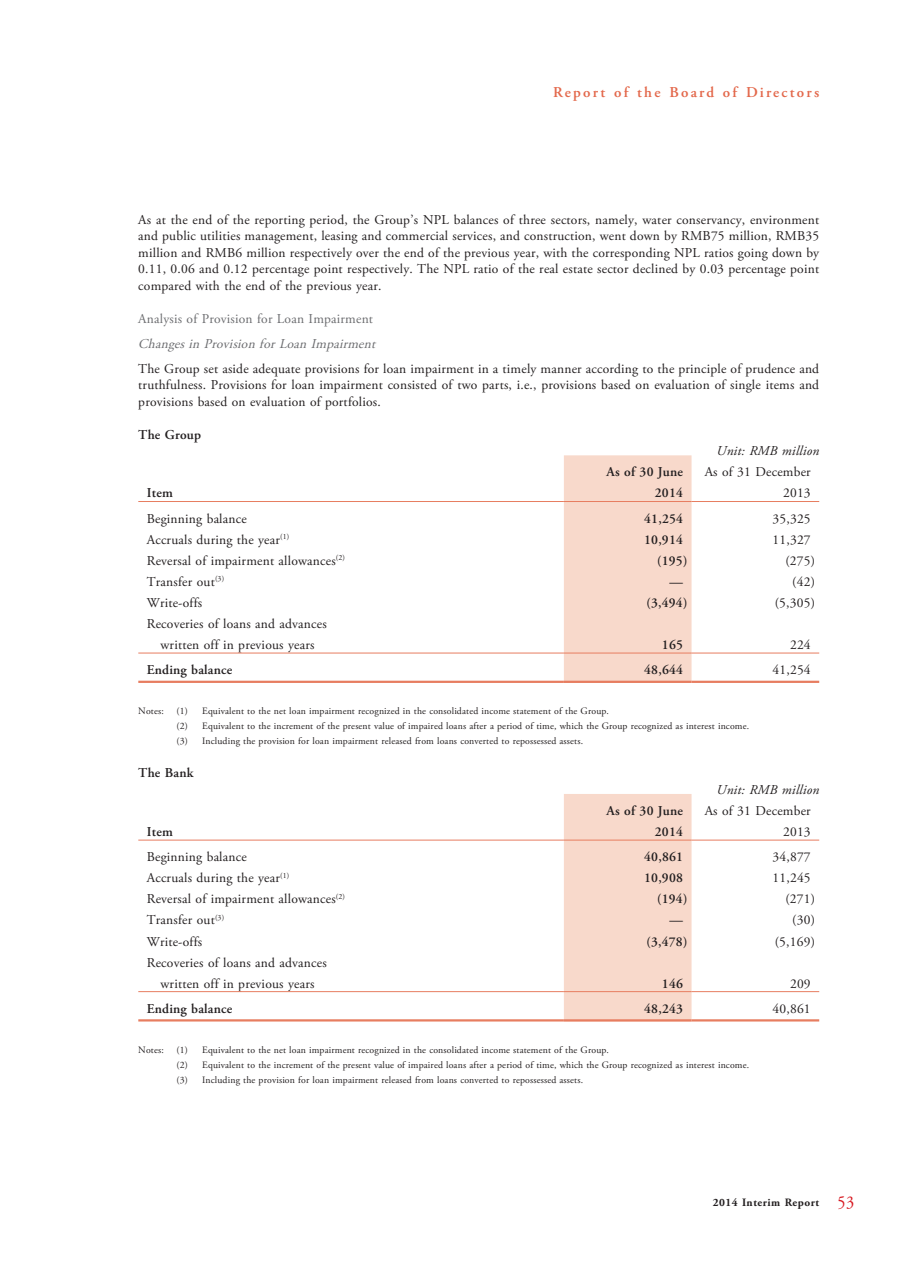
<style>
.page{position:relative;width:915px;height:1263px;background:#fff}
.page>*{position:absolute;margin:0;border:0;box-sizing:border-box;transform-origin:0 0}
.t1{font:600 15px "Adobe Garamond Pro";letter-spacing:.15em;color:#e3684b}
.t2{font:13.5px/16.5px "Adobe Garamond Pro";letter-spacing:.015em;color:#231f20;text-align:justify}
.t3{font:600 13.5px/21px "Adobe Garamond Pro";letter-spacing:.015em;color:#231f20;text-align:right}
.t4{font:13.5px "Adobe Garamond Pro";letter-spacing:.015em;color:#6c6d70}
.t5{font:italic 13.5px "Adobe Garamond Pro";color:#6c6d70}
.t6{font:italic 13.5px "Adobe Garamond Pro";letter-spacing:.015em;color:#231f20}
.t7{font:700 11.25px "Adobe Garamond Pro";letter-spacing:.05em;color:#231f20}
.t8{font:9.75px/15px "Adobe Garamond Pro";letter-spacing:.015em;color:#231f20}
.s1{font-weight:400;font-size:18px;color:#d7171f}
</style>
<div class="page">
<div style="left:563px;top:455px;width:128px;height:226px;background:#f8d9cb"></div>
<hr style="left:138px;top:501px;width:425px;height:1px;background:#e77d60">
<hr style="left:563px;top:501px;width:128px;height:1px;background:#e77d60">
<hr style="left:691px;top:501px;width:128px;height:1px;background:#e77d60">
<hr style="left:138px;top:653px;width:425px;height:1px;background:#e77d60">
<hr style="left:563px;top:653px;width:128px;height:1px;background:#e77d60">
<hr style="left:691px;top:653px;width:128px;height:1px;background:#e77d60">
<hr style="left:138px;top:681px;width:425px;height:2px;background:#e77d60">
<hr style="left:563px;top:681px;width:128px;height:2px;background:#e77d60">
<hr style="left:691px;top:681px;width:128px;height:2px;background:#e77d60">
<div style="left:563px;top:794px;width:128px;height:225px;background:#f8d9cb"></div>
<hr style="left:138px;top:840px;width:425px;height:1px;background:#e77d60">
<hr style="left:563px;top:840px;width:128px;height:1px;background:#e77d60">
<hr style="left:691px;top:840px;width:128px;height:1px;background:#e77d60">
<hr style="left:138px;top:991px;width:425px;height:1px;background:#e77d60">
<hr style="left:563px;top:991px;width:128px;height:1px;background:#e77d60">
<hr style="left:691px;top:991px;width:128px;height:1px;background:#e77d60">
<hr style="left:138px;top:1019px;width:425px;height:2px;background:#e77d60">
<hr style="left:563px;top:1019px;width:128px;height:2px;background:#e77d60">
<hr style="left:691px;top:1019px;width:128px;height:2px;background:#e77d60">
<p class="t1" style="left:553px;top:84px;width:267px">Report of the Board of Directors</p>
<p class="t2" style="left:138px;top:212px;width:682px">As at the end of the reporting period, the Group’s NPL balances of three sectors, namely, water conservancy, environment and public utilities management, leasing and commercial services, and construction, went down by RMB75 million, RMB35 million and RMB6 million respectively over the end of the previous year, with the corresponding NPL ratios going down by 0.11, 0.06 and 0.12 percentage point respectively. The NPL ratio of the real estate sector declined by 0.03 percentage point compared with the end of the previous year.</p>
<p class="t4" style="left:138px;top:310px;width:236px">Analysis of Provision for Loan Impairment</p>
<p class="t5" style="left:138px;top:335px;width:242px">Changesin Provision forLoan Impairment</p>
<p class="t2" style="left:138px;top:361px;width:682px">The Group set aside adequate provisions for loan impairment in a timely manner according to the principle of prudence and truthfulness. Provisions for loan impairment consisted of two parts, i.e., provisions based on evaluation of single items and provisions based on evaluation of portfolios.</p>
<p class="t3" style="left:138px;top:424px;width:64px">The Group</p>
<p class="t6" style="left:716px;top:443px;width:104px">Unit: RMB million</p>
<p class="t3" style="left:147px;top:483px;width:28px">Item</p>
<p class="t3" style="left:606px;top:462px;width:78px">As of 30 June<br>2014</p>
<p class="t2" style="left:704px;top:462px;width:107px;line-height:21px;text-align:right">As of 31 December<br>2013</p>
<p class="t2" style="left:147px;top:511px;width:101px">Beginning balance</p>
<p class="t3" style="left:644px;top:508px;width:40px">41,254</p>
<p class="t2" style="left:772px;top:511px;width:40px">35,325</p>
<p class="t2" style="left:147px;top:532px;width:144px">Accruals during the year<sup>(1)</sup></p>
<p class="t3" style="left:644px;top:529px;width:40px">10,914</p>
<p class="t2" style="left:772px;top:532px;width:40px">11,327</p>
<p class="t2" style="left:147px;top:553px;width:200px">Reversal of impairment allowances<sup>(2)</sup></p>
<p class="t3" style="left:657px;top:550px;width:32px">(195)</p>
<p class="t2" style="left:785px;top:553px;width:31px">(275)</p>
<p class="t2" style="left:147px;top:574px;width:79px">Transfer out<sup>(3)</sup></p>
<p class="t3" style="left:669px;top:571px;width:15px">—</p>
<p class="t2" style="left:792px;top:574px;width:24px">(42)</p>
<p class="t2" style="left:147px;top:595px;width:57px">Write-offs</p>
<p class="t3" style="left:646px;top:592px;width:42px">(3,494)</p>
<p class="t2" style="left:774px;top:595px;width:42px">(5,305)</p>
<p class="t2" style="left:147px;top:614px;width:181px;line-height:21px;text-align:center">Recoveries of loans and advances written off in previous years</p>
<p class="t3" style="left:661px;top:634px;width:23px">165</p>
<p class="t2" style="left:789px;top:637px;width:22px">224</p>
<p class="t3" style="left:147px;top:660px;width:87px">Ending balance</p>
<p class="t3" style="left:644px;top:660px;width:40px">48,644</p>
<p class="t2" style="left:772px;top:662px;width:40px">41,254</p>
<p class="t8" style="left:138px;top:704px;width:27px">Notes:</p>
<p class="t8" style="left:176px;top:704px;width:574px">(1) Equivalent to the net loan impairment recognized in the consolidated income statement of the Group.<br>(2) Equivalent to the increment of the present value of impaired loans after a period of time, which the Group recognized as interest income. (3) Including the provision for loan impairment released from loans converted to repossessed assets.</p>
<p class="t3" style="left:138px;top:763px;width:57px">The Bank</p>
<p class="t6" style="left:716px;top:781px;width:104px">Unit: RMB million</p>
<p class="t3" style="left:147px;top:821px;width:28px">Item</p>
<p class="t3" style="left:606px;top:800px;width:78px">As of 30 June<br>2014</p>
<p class="t2" style="left:704px;top:801px;width:107px;line-height:21px;text-align:right">As of 31 December<br>2013</p>
<p class="t2" style="left:147px;top:849px;width:101px">Beginning balance</p>
<p class="t3" style="left:644px;top:847px;width:40px">40,861</p>
<p class="t2" style="left:772px;top:849px;width:40px">34,877</p>
<p class="t2" style="left:147px;top:870px;width:144px">Accruals during the year<sup>(1)</sup></p>
<p class="t3" style="left:644px;top:868px;width:40px">10,908</p>
<p class="t2" style="left:772px;top:870px;width:40px">11,245</p>
<p class="t2" style="left:147px;top:891px;width:200px">Reversal of impairment allowances<sup>(2)</sup></p>
<p class="t3" style="left:657px;top:889px;width:32px">(194)</p>
<p class="t2" style="left:785px;top:891px;width:31px">(271)</p>
<p class="t2" style="left:147px;top:912px;width:79px">Transfer out<sup>(3)</sup></p>
<p class="t3" style="left:669px;top:910px;width:15px">—</p>
<p class="t2" style="left:792px;top:912px;width:24px">(30)</p>
<p class="t2" style="left:147px;top:933px;width:57px">Write-offs</p>
<p class="t3" style="left:646px;top:931px;width:42px">(3,478)</p>
<p class="t2" style="left:774px;top:933px;width:42px">(5,169)</p>
<p class="t2" style="left:147px;top:952px;width:181px;line-height:21px;text-align:center">Recoveries of loans and advances written off in previous years</p>
<p class="t3" style="left:661px;top:973px;width:23px">146</p>
<p class="t2" style="left:789px;top:975px;width:22px">209</p>
<p class="t3" style="left:147px;top:998px;width:87px">Ending balance</p>
<p class="t3" style="left:644px;top:998px;width:40px">48,243</p>
<p class="t2" style="left:772px;top:1001px;width:40px">40,861</p>
<p class="t8" style="left:138px;top:1043px;width:27px">Notes:</p>
<p class="t8" style="left:176px;top:1043px;width:574px">(1) Equivalent to the net loan impairment recognized in the consolidated income statement of the Group.<br>(2) Equivalent to the increment of the present value of impaired loans after a period of time, which the Group recognized as interest income. (3) Including the provision for loan impairment released from loans converted to repossessed assets.</p>
<p class="t7" style="left:712px;top:1196px;width:143px">2014 Interim Report <span class="s1">53</span></p>
</div>
